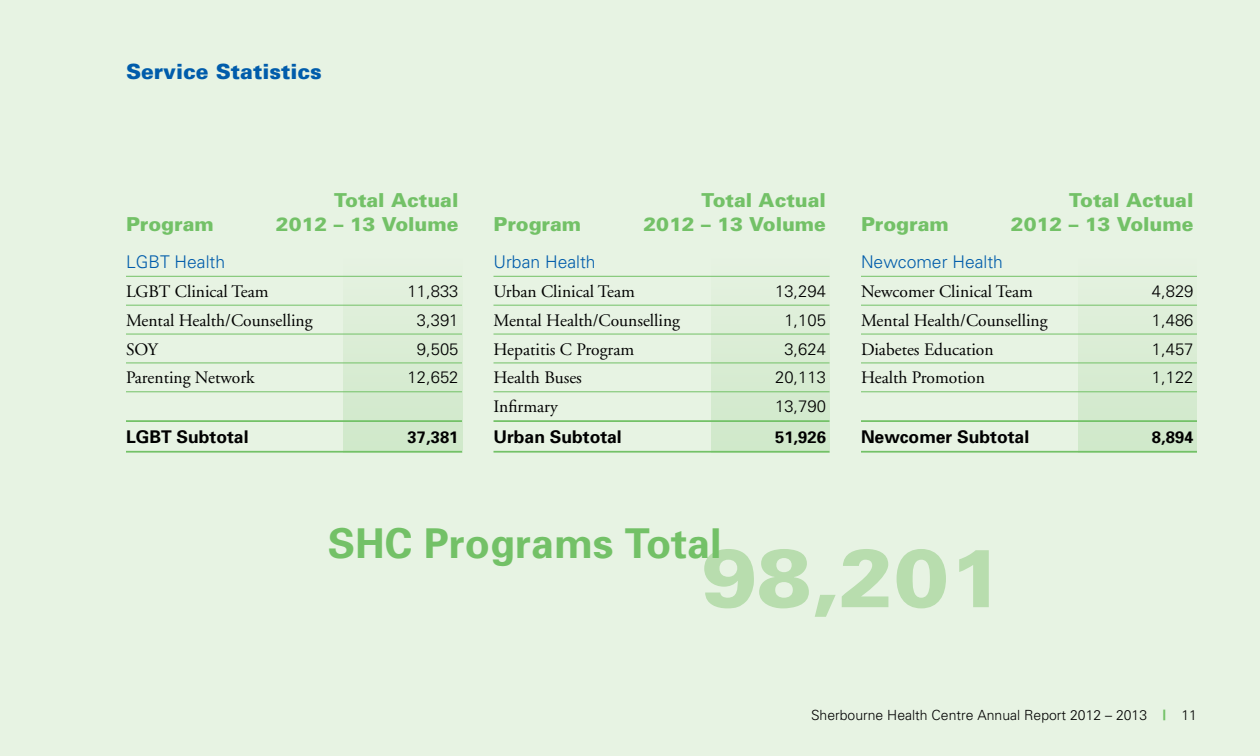
<style>
.page{position:relative;width:1260px;height:756px;background:#e7f3e3}
.page>*{position:absolute;margin:0;border:0;box-sizing:border-box;transform-origin:0 0}
.t1{font:900 82.25px "Univers";color:#b8ddae}
.t2{font:700 41.12px "Univers";color:#73c167}
.t3{font:900 21px "Univers";color:#005cab}
.t4{font:900 19.25px "Univers";color:#73c167}
.t5{font:17.5px "Adobe Garamond";color:#000}
.t6{font:700 17.5px "Univers";color:#000}
.t7{font:300 17.5px "Univers";color:#005cab}
.t8{font:300 16.62px "Univers";color:#000}
.t9{font:700 16.62px "Univers";color:#000}
.t10{font:300 14px "Univers";color:#000}
.s1{font-weight:900;color:#73c167}
</style>
<div class="page">
<div style="left:344px;top:258px;width:118px;height:194px;background:linear-gradient(to bottom,#e5f2e0,#cee7c8)"></div>
<div style="left:711px;top:258px;width:118px;height:194px;background:linear-gradient(to bottom,#e5f2e0,#cee7c8)"></div>
<div style="left:1079px;top:258px;width:118px;height:194px;background:linear-gradient(to bottom,#e5f2e0,#cee7c8)"></div>
<hr style="left:126px;top:276px;width:336px;height:1px;background:#73c167">
<hr style="left:126px;top:305px;width:336px;height:1px;background:#73c167">
<hr style="left:126px;top:334px;width:336px;height:1px;background:#73c167">
<hr style="left:126px;top:362px;width:336px;height:1px;background:#73c167">
<hr style="left:126px;top:391px;width:336px;height:1px;background:#73c167">
<hr style="left:126px;top:420px;width:336px;height:2px;background:#73c167">
<hr style="left:126px;top:451px;width:336px;height:2px;background:#73c167">
<hr style="left:494px;top:276px;width:336px;height:1px;background:#73c167">
<hr style="left:494px;top:305px;width:336px;height:1px;background:#73c167">
<hr style="left:494px;top:334px;width:336px;height:1px;background:#73c167">
<hr style="left:494px;top:362px;width:336px;height:1px;background:#73c167">
<hr style="left:494px;top:391px;width:336px;height:1px;background:#73c167">
<hr style="left:494px;top:420px;width:336px;height:2px;background:#73c167">
<hr style="left:494px;top:451px;width:336px;height:2px;background:#73c167">
<hr style="left:861px;top:276px;width:336px;height:1px;background:#73c167">
<hr style="left:861px;top:305px;width:336px;height:1px;background:#73c167">
<hr style="left:861px;top:334px;width:336px;height:1px;background:#73c167">
<hr style="left:861px;top:362px;width:336px;height:1px;background:#73c167">
<hr style="left:861px;top:391px;width:336px;height:1px;background:#73c167">
<hr style="left:861px;top:420px;width:336px;height:2px;background:#73c167">
<hr style="left:861px;top:451px;width:336px;height:2px;background:#73c167">
<p class="t3" style="left:126px;top:59px;width:197px">Service Statistics</p>
<p class="t4" style="left:334px;top:188px;width:126px">Total Actual</p>
<p class="t4" style="left:702px;top:188px;width:126px">Total Actual</p>
<p class="t4" style="left:1069px;top:188px;width:126px">Total Actual</p>
<p class="t4" style="left:126px;top:212px;width:89px">Program</p>
<p class="t4" style="left:276px;top:212px;width:184px">2012 – 13 Volume</p>
<p class="t7" style="left:126px;top:251px;width:101px">LGBT Health</p>
<p class="t5" style="left:126px;top:282px;width:144px">LGBT Clinical Team</p>
<p class="t8" style="left:408px;top:281px;width:52px">11,833</p>
<p class="t5" style="left:126px;top:311px;width:188px">Mental Health/Counselling</p>
<p class="t8" style="left:417px;top:310px;width:43px">3,391</p>
<p class="t5" style="left:126px;top:340px;width:33px">SOY</p>
<p class="t8" style="left:417px;top:339px;width:43px">9,505</p>
<p class="t5" style="left:126px;top:369px;width:130px">Parenting Network</p>
<p class="t8" style="left:408px;top:368px;width:52px">12,652</p>
<p class="t6" style="left:126px;top:426px;width:124px">LGBT Subtotal</p>
<p class="t9" style="left:408px;top:426px;width:52px">37,381</p>
<p class="t4" style="left:494px;top:212px;width:89px">Program</p>
<p class="t4" style="left:643px;top:212px;width:184px">2012 – 13 Volume</p>
<p class="t7" style="left:494px;top:251px;width:104px">Urban Health</p>
<p class="t5" style="left:494px;top:282px;width:143px">Urban Clinical Team</p>
<p class="t8" style="left:775px;top:281px;width:52px">13,294</p>
<p class="t5" style="left:494px;top:311px;width:188px">Mental Health/Counselling</p>
<p class="t8" style="left:784px;top:310px;width:43px">1,105</p>
<p class="t5" style="left:494px;top:340px;width:142px">Hepatitis C Program</p>
<p class="t8" style="left:784px;top:339px;width:43px">3,624</p>
<p class="t5" style="left:494px;top:369px;width:90px">Health Buses</p>
<p class="t8" style="left:775px;top:368px;width:52px">20,113</p>
<p class="t5" style="left:494px;top:397px;width:66px">Infirmary</p>
<p class="t8" style="left:775px;top:396px;width:52px">13,790</p>
<p class="t6" style="left:494px;top:426px;width:130px">Urban Subtotal</p>
<p class="t9" style="left:775px;top:426px;width:52px">51,926</p>
<p class="t4" style="left:861px;top:212px;width:89px">Program</p>
<p class="t4" style="left:1011px;top:212px;width:184px">2012 – 13 Volume</p>
<p class="t7" style="left:861px;top:251px;width:143px">Newcomer Health</p>
<p class="t5" style="left:861px;top:282px;width:173px">Newcomer Clinical Team</p>
<p class="t8" style="left:1152px;top:281px;width:43px">4,829</p>
<p class="t5" style="left:861px;top:311px;width:188px">Mental Health/Counselling</p>
<p class="t8" style="left:1152px;top:310px;width:43px">1,486</p>
<p class="t5" style="left:861px;top:340px;width:134px">Diabetes Education</p>
<p class="t8" style="left:1152px;top:339px;width:43px">1,457</p>
<p class="t5" style="left:861px;top:369px;width:126px">Health Promotion</p>
<p class="t8" style="left:1152px;top:368px;width:43px">1,122</p>
<p class="t6" style="left:861px;top:426px;width:170px">Newcomer Subtotal</p>
<p class="t9" style="left:1152px;top:426px;width:43px">8,894</p>
<h2 class="t2" style="left:328px;top:517px;width:395px">SHC Programs Total</h2>
<h1 class="t1" style="left:702px;top:527px;width:303px">98,201</h1>
<p class="t10" style="left:811px;top:707px;width:387px">Sherbourne Health Centre Annual Report 2012 – 2013 <span class="s1">|</span> 11</p>
</div>
